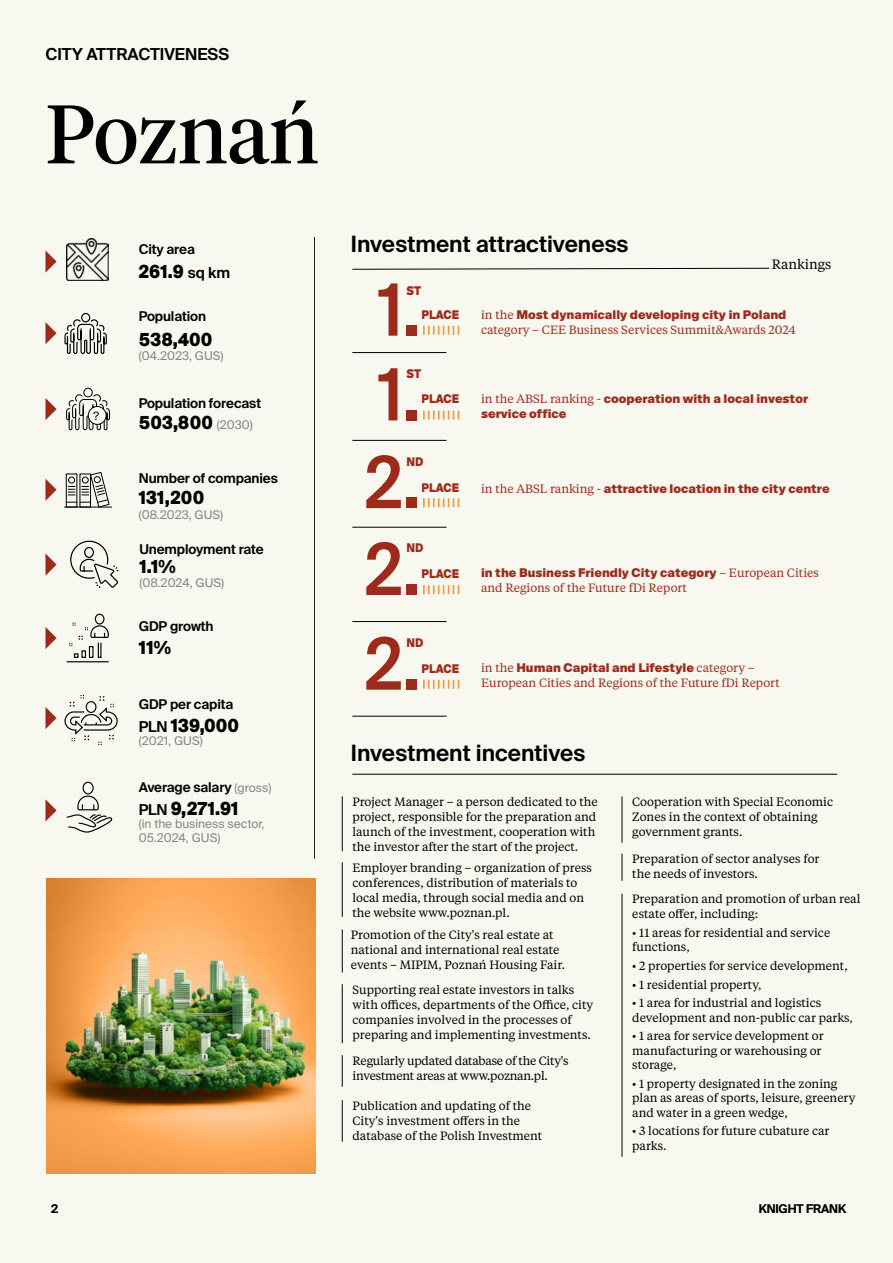
<style>
.page{position:relative;width:893px;height:1263px;background:#f8f8f0}
.page>*{position:absolute;margin:0;border:0;box-sizing:border-box;transform-origin:0 0}
.t1{font:82.5px "Tiempos Headline";color:#000}
.t2{font:600 72px "Suisse Intl";color:#9c2b1c;scale:.9 1}
.t3{font:600 22.5px "Suisse Intl";color:#000}
.t4{font:900 18px "Suisse Intl";letter-spacing:.01em;color:#000;scale:.9 1}
.t5{font:600 16.5px "Suisse Intl";color:#000}
.t6{font:600 13.5px "Suisse Intl";letter-spacing:-.01em;color:#000}
.t7{font:13.5px "Tiempos Text";color:#000}
.t8{font:12px/15px "Tiempos Text";color:#000}
.t9{font:900 12px "Suisse Intl";color:#9c2b1c}
.t10{font:12px "Tiempos Text";color:#9c2b1c}
.t11{font:12px/13.5px "Suisse Intl";color:#878787}
.t12{font:12px/15px "Tiempos Text";letter-spacing:-.02em;color:#000}
.t13{font:900 12px "Suisse Intl";color:#9c2b1c;scale:.9 1}
.t14{font:600 12px "Suisse Intl";letter-spacing:-.01em;color:#000}
.t15{font:11.4px "Suisse Intl";color:#000}
.s1{font-weight:600;font-size:15px}
.s2{font-weight:400;font-size:12px;color:#878787}
.s3{font-family:"Tiempos Text";font-weight:400}
</style>
<div class="page">
<hr style="left:892px;top:0;width:1px;height:1263px;background:#f2f1df">
<svg style="left:70px;top:540px;width:49px;height:48px"></svg>
<svg style="left:66px;top:613px;width:43px;height:50px"></svg>
<svg style="left:66px;top:781px;width:47px;height:52px"></svg>
<svg style="left:64px;top:313px;width:43px;height:41px"></svg>
<svg style="left:64px;top:694px;width:54px;height:52px"></svg>
<svg style="left:352px;top:268px;width:417px;height:2px"></svg>
<img style="left:67px;top:239px;width:42px;height:42px">
<hr style="left:314px;top:237px;width:1px;height:622px;background:#202121">
<svg style="left:423px;top:326px;width:36px;height:9px"></svg>
<svg style="left:423px;top:411px;width:36px;height:9px"></svg>
<svg style="left:423px;top:498px;width:36px;height:9px"></svg>
<svg style="left:423px;top:585px;width:36px;height:9px"></svg>
<svg style="left:423px;top:680px;width:36px;height:9px"></svg>
<svg style="left:45px;top:250px;width:12px;height:23px"></svg>
<svg style="left:45px;top:322px;width:12px;height:22px"></svg>
<svg style="left:45px;top:707px;width:12px;height:22px"></svg>
<svg style="left:45px;top:398px;width:12px;height:22px"></svg>
<svg style="left:45px;top:479px;width:12px;height:22px"></svg>
<svg style="left:45px;top:553px;width:12px;height:23px"></svg>
<svg style="left:45px;top:799px;width:12px;height:22px"></svg>
<svg style="left:45px;top:627px;width:12px;height:22px"></svg>
<svg style="left:66px;top:387px;width:44px;height:44px"></svg>
<div style="left:88px;top:406px;width:18px;height:18px;background:#f9f9fa;border-radius:50%"></div>
<div style="left:88px;top:406px;width:19px;height:19px;border:1px solid #000;border-radius:50%"></div>
<div style="left:66px;top:474px;width:11px;height:33px;border:1px solid #000"></div>
<hr style="left:65px;top:507px;width:47px;height:1px;background:#000">
<svg style="left:67px;top:472px;width:43px;height:36px"></svg>
<div style="left:68px;top:477px;width:7px;height:6px;border:1px solid #000;border-radius:50%"></div>
<div style="left:82px;top:477px;width:7px;height:6px;border:1px solid #000;border-radius:50%"></div>
<div style="left:94px;top:476px;width:7px;height:7px;border:1px solid #000;border-radius:50%"></div>
<hr style="left:352px;top:527px;width:94px;height:1px;background:#000">
<hr style="left:352px;top:621px;width:94px;height:1px;background:#000">
<hr style="left:352px;top:716px;width:94px;height:1px;background:#000">
<hr style="left:352px;top:440px;width:94px;height:1px;background:#000">
<hr style="left:352px;top:352px;width:94px;height:1px;background:#000">
<hr style="left:352px;top:774px;width:485px;height:1px;background:#000">
<hr style="left:342px;top:796px;width:1px;height:55px;background:#000">
<hr style="left:342px;top:862px;width:1px;height:55px;background:#000">
<hr style="left:342px;top:984px;width:1px;height:59px;background:#000">
<hr style="left:342px;top:1055px;width:1px;height:32px;background:#000">
<svg style="left:622px;top:854px;width:1px;height:27px"></svg>
<hr style="left:622px;top:796px;width:1px;height:47px;background:#000">
<hr style="left:342px;top:1100px;width:1px;height:42px;background:#000">
<hr style="left:622px;top:894px;width:1px;height:263px;background:#000">
<hr style="left:342px;top:929px;width:1px;height:43px;background:#000">
<img style="left:46px;top:878px;width:269px;height:296px">
<h3 class="t5" style="left:45px;top:45px;width:185px">CITY ATTRACTIVENESS</h3>
<h1 class="t1" style="left:45px;top:78px;width:274px">Poznań</h1>
<p class="t6" style="left:139px;top:241px;width:58px">City area</p>
<h3 class="t4" style="left:139px;top:261px;width:103px">261.9 <span class="s1">sq km</span></h3>
<p class="t6" style="left:139px;top:308px;width:69px">Population</p>
<p class="t15" style="left:93px;top:409px;width:7px">?</p>
<h3 class="t4" style="left:139px;top:329px;width:83px">538,400</h3>
<p class="t11" style="left:139px;top:349px;width:86px">(04.2023, GUS)</p>
<p class="t6" style="left:139px;top:396px;width:124px">Population forecast</p>
<h3 class="t4" style="left:139px;top:413px;width:128px">503,800 <span class="s2">(2030)</span></h3>
<p class="t6" style="left:139px;top:471px;width:141px">Number of companies</p>
<h3 class="t4" style="left:139px;top:488px;width:74px">131,200</h3>
<p class="t11" style="left:139px;top:508px;width:86px">(08.2023, GUS)</p>
<p class="t6" style="left:140px;top:541px;width:126px">Unemployment rate</p>
<h3 class="t4" style="left:140px;top:556px;width:42px">1.1%</h3>
<p class="t11" style="left:140px;top:576px;width:86px">(08.2024, GUS)</p>
<p class="t6" style="left:139px;top:618px;width:76px">GDP growth</p>
<h3 class="t4" style="left:139px;top:637px;width:37px">11%</h3>
<p class="t6" style="left:139px;top:696px;width:96px">GDP per capita</p>
<h3 class="t4" style="left:139px;top:715px;width:113px"><span class="s1">PLN</span> 139,000</h3>
<p class="t11" style="left:139px;top:735px;width:65px">(2021, GUS)</p>
<p class="t6" style="left:139px;top:779px;width:134px">Average salary <span class="s2">(gross)</span></p>
<h3 class="t4" style="left:139px;top:798px;width:112px"><span class="s1">PLN</span> 9,271.91</h3>
<p class="t11" style="left:139px;top:817px;width:127px">(in the business sector,<br>05.2024, GUS)</p>
<h3 class="t3" style="left:351px;top:231px;width:279px">Investment attractiveness</h3>
<h2 class="t2" style="left:378px;top:269px;width:49px">1.</h2>
<p class="t13" style="left:406px;top:283px;width:18px">ST</p>
<p class="t13" style="left:422px;top:307px;width:43px">PLACE</p>
<h2 class="t2" style="left:378px;top:353px;width:49px">1.</h2>
<p class="t13" style="left:406px;top:367px;width:18px">ST</p>
<p class="t13" style="left:422px;top:392px;width:43px">PLACE</p>
<h2 class="t2" style="left:365px;top:441px;width:64px">2.</h2>
<p class="t13" style="left:406px;top:455px;width:20px">ND</p>
<p class="t13" style="left:422px;top:481px;width:43px">PLACE</p>
<h2 class="t2" style="left:365px;top:528px;width:64px">2.</h2>
<p class="t13" style="left:406px;top:541px;width:20px">ND</p>
<p class="t13" style="left:422px;top:567px;width:43px">PLACE</p>
<h2 class="t2" style="left:365px;top:623px;width:64px">2.</h2>
<p class="t13" style="left:406px;top:636px;width:20px">ND</p>
<p class="t13" style="left:422px;top:661px;width:43px">PLACE</p>
<p class="t7" style="left:772px;top:255px;width:61px">Rankings</p>
<p class="t9" style="left:481px;top:308px;width:307px"><span class="s3">in the</span> Most dynamically developing city in Poland</p>
<p class="t10" style="left:481px;top:322px;width:316px">category – CEE Business Services Summit&amp;Awards 2024</p>
<p class="t9" style="left:481px;top:392px;width:329px"><span class="s3">in the ABSL ranking -</span> cooperation with a local investor</p>
<p class="t9" style="left:481px;top:407px;width:87px">service office</p>
<p class="t9" style="left:481px;top:482px;width:350px"><span class="s3">in the ABSL ranking -</span> attractive location in the city centre</p>
<p class="t9" style="left:481px;top:566px;width:339px">in the Business Friendly City category <span class="s3">– European Cities</span></p>
<p class="t10" style="left:481px;top:580px;width:207px">and Regions of the Future fDi Report</p>
<p class="t9" style="left:481px;top:660px;width:275px"><span class="s3">in the</span> Human Capital and Lifestyle <span class="s3">category –</span></p>
<p class="t10" style="left:481px;top:674px;width:300px">European Cities and Regions of the Future fDi Report</p>
<h3 class="t3" style="left:351px;top:740px;width:236px">Investment incentives</h3>
<p class="t8" style="left:352px;top:794px;width:247px">Project Manager – a person dedicated to the project, responsible for the preparation and launch of the investment, cooperation with the investor after the start of the project.</p>
<p class="t8" style="left:352px;top:859px;width:241px">Employer branding – organization of press conferences, distribution of materials to local media, through social media and on the website www.poznan.pl.</p>
<p class="t8" style="left:351px;top:927px;width:216px">Promotion of the City's real estate at national and international real estate events – MIPIM, Poznań Housing Fair.</p>
<p class="t8" style="left:352px;top:981px;width:242px">Supporting real estate investors in talks with offices, departments of the Office, city companies involved in the processes of preparing and implementing investments.</p>
<p class="t12" style="left:352px;top:1052px;width:218px">Regularly updated database of the City's investment areas at www.poznan.pl.</p>
<p class="t8" style="left:352px;top:1097px;width:191px">Publication and updating of the<br>City's investment offers in the database of the Polish Investment</p>
<p class="t8" style="left:632px;top:794px;width:203px">Cooperation with Special Economic<br>Zones in the context of obtaining government grants.</p>
<p class="t8" style="left:632px;top:851px;width:189px">Preparation of sector analyses for the needs of investors.</p>
<p class="t8" style="left:632px;top:891px;width:230px">Preparation and promotion of urban real estate offer, including:</p>
<p class="t8" style="left:632px;top:925px;width:200px;line-height:14.4px">• 11 areas for residential and service functions,</p>
<p class="t8" style="left:632px;top:958px;width:217px">• 2 properties for service development,</p>
<p class="t8" style="left:632px;top:976px;width:131px">• 1 residential property,</p>
<p class="t8" style="left:632px;top:995px;width:222px;line-height:14.4px">• 1 area for industrial and logistics development and non-public car parks,</p>
<p class="t8" style="left:632px;top:1028px;width:193px;line-height:14.4px">• 1 area for service development or manufacturing or warehousing or storage,</p>
<p class="t8" style="left:632px;top:1076px;width:225px;line-height:14.4px">• 1 property designated in the zoning plan as areas of sports, leisure, greenery and water in a green wedge,</p>
<p class="t8" style="left:632px;top:1123px;width:199px;line-height:14.4px">• 3 locations for future cubature car parks.</p>
<p class="t14" style="left:51px;top:1201px;width:9px">2</p>
<p class="t14" style="left:759px;top:1201px;width:89px">KNIGHT FRANK</p>
</div>
